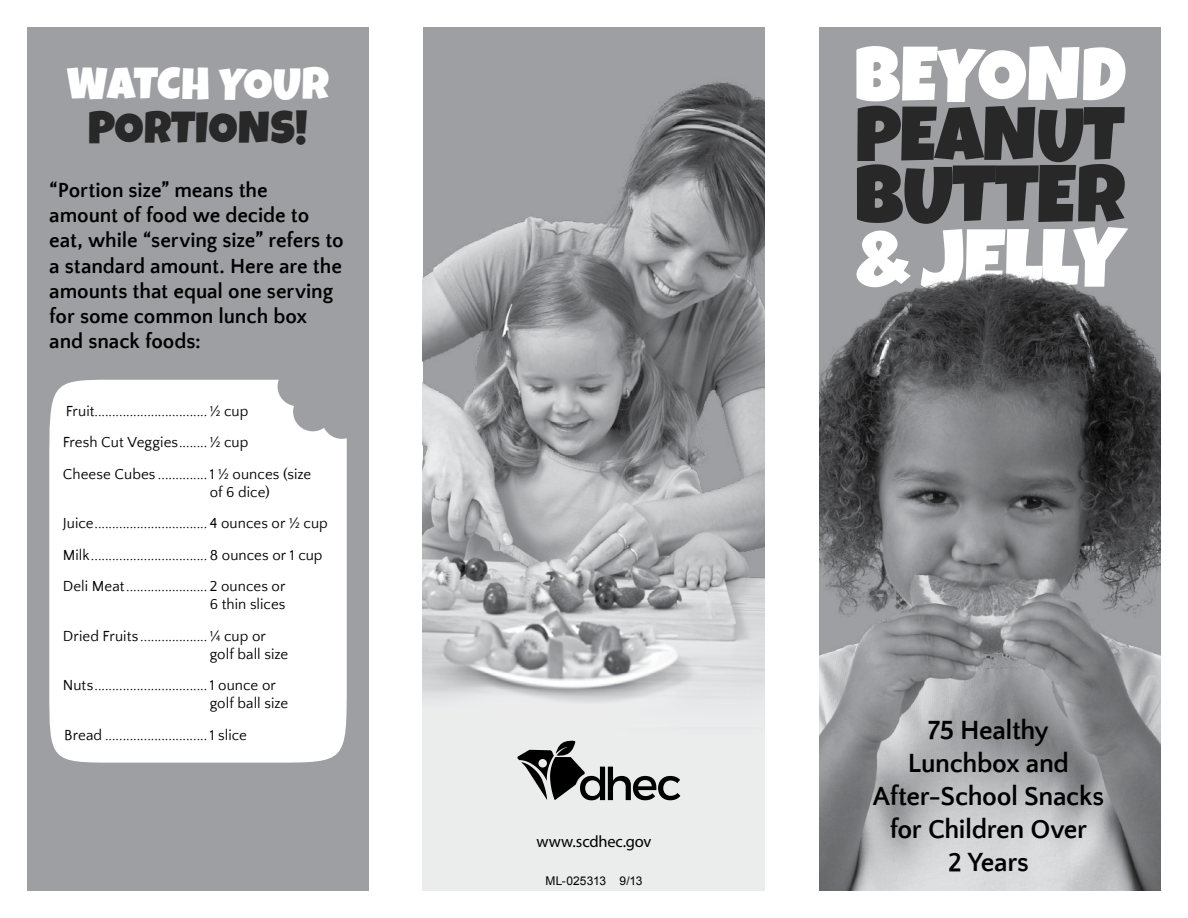
<style>
.page{position:relative;width:1188px;height:918px;background:#fff}
.page>*{position:absolute;margin:0;border:0;box-sizing:border-box;transform-origin:0 0}
.t1{font:85.5px "Luckiest Guy";letter-spacing:-.02em;color:#fff}
.t2{font:81px "Luckiest Guy";letter-spacing:-.015em;color:#292829}
.t3{font:76.5px "Luckiest Guy";color:#fff}
.t4{font:76.5px "Luckiest Guy";letter-spacing:-.015em;color:#292829}
.t5{font:45px "Luckiest Guy";letter-spacing:-.015em;color:#fff}
.t6{font:45px "Luckiest Guy";letter-spacing:.005em;color:#292829}
.t7{font:700 27px/33px "Quattrocento Sans";letter-spacing:-.015em;color:#000;text-align:center}
.t8{font:700 21px/25.2px "Quattrocento Sans";letter-spacing:-.005em;color:#000}
.t9{font:16.5px "Myriad Pro";letter-spacing:-.01em;color:#000}
.t10{font:15px/31.5px "Quattrocento Sans";color:#000}
.t11{font:12px "Arial";letter-spacing:.005em;color:#000}
</style>
<div class="page">
<div style="left:27px;top:27px;width:342px;height:864px;background:#9d9fa2"></div>
<div style="left:819px;top:27px;width:342px;height:864px;background:#9d9fa2"></div>
<img style="left:423px;top:27px;width:342px;height:864px">
<img style="left:819px;top:273px;width:342px;height:618px">
<div style="left:49px;top:380px;width:298px;height:383px;background:#fff"></div>
<svg style="left:517px;top:741px;width:163px;height:59px;background:#9f9f9f"></svg>
<h3 class="t5" style="left:67px;top:54px;width:264px">WATCH YOUR</h3>
<h3 class="t6" style="left:88px;top:98px;width:221px">PORTIONS!</h3>
<h3 class="t8" style="left:49px;top:178px;width:296px">“Portion size” means the<br>amount of food we decide to eat, while “serving size” refers to a standard amount. Here are the amounts that equal one serving for some common lunch box and snack foods:</h3>
<p class="t10" style="left:63px;top:395px;width:250px">Fruit................................ ½ cup<br>Fresh Cut Veggies........ ½ cup<br>Cheese Cubes .............. 1 ½ ounces (size</p>
<p class="t10" style="left:63px;top:476px;width:267px;text-indent:147px">of 6 dice)<br>Juice................................ 4 ounces or ½ cup Milk................................. 8 ounces or 1 cup Deli Meat....................... 2 ounces or</p>
<p class="t10" style="left:63px;top:589px;width:224px;text-indent:147px">6 thin slices<br>Dried Fruits ................... ¼ cup or</p>
<p class="t10" style="left:63px;top:638px;width:227px;text-indent:147px">golf ball size<br>Nuts................................ 1 ounce or</p>
<p class="t10" style="left:64px;top:688px;width:226px;text-indent:145px">golf ball size<br>Bread ............................. 1 slice</p>
<p class="t9" style="left:536px;top:831px;width:117px">www.scdhec.gov</p>
<p class="t11" style="left:545px;top:873px;width:99px">ML-025313 9/13</p>
<h3 class="t3" style="left:854px;top:24px;width:273px">BEYOND</h3>
<h3 class="t4" style="left:855px;top:84px;width:271px">PEANUT</h3>
<h2 class="t2" style="left:855px;top:141px;width:272px">BUTTER</h2>
<h1 class="t1" style="left:856px;top:204px;width:270px">&amp;JELLY</h1>
<h3 class="t7" style="left:873px;top:714px;width:233px">75 Healthy<br>Lunchbox and<br>After-School Snacks for Children Over<br>2 Years</h3>
</div>
